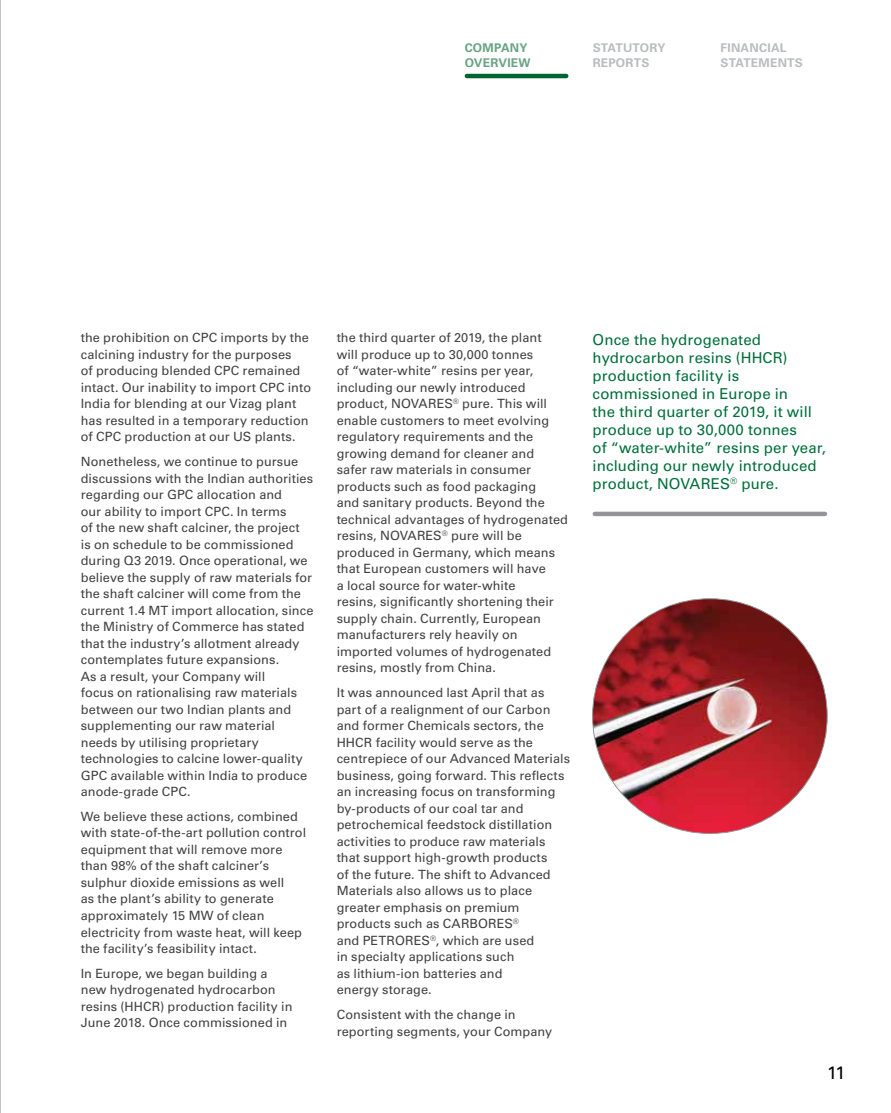
<style>
.page{position:relative;width:891px;height:1113px;background:#fff}
.page>*{position:absolute;margin:0;border:0;box-sizing:border-box;transform-origin:0 0}
.t1{font:18px "Univers LT Std";color:#000}
.t2{font:15px/18px "Univers LT Std";letter-spacing:.005em;color:#006f3b}
.t3{font:12.75px/16.5px "Univers LT Std";letter-spacing:.005em;color:#414042}
.t4{font:700 12px/15px "Univers LT Std";letter-spacing:.02em;color:#8b8e90}
.t5{font:700 12px/15px "Univers LT Std";letter-spacing:.02em;color:#00652e}
</style>
<div class="page">
<img style="left:593px;top:598px;width:234px;height:235px;border-radius:117px">
<hr style="left:467px;top:74px;width:99px;height:4px;background:#00652e">
<hr style="left:0;top:0;width:1px;height:1112px;background:#a7a9ac">
<div style="left:595px;top:511px;width:230px;height:5px;background:#939598"></div>
<p class="t5" style="left:465px;top:40px;width:67px">COMPANY<br>OVERVIEW</p>
<p class="t4" style="left:593px;top:40px;width:74px">STATUTORY<br>REPORTS</p>
<p class="t4" style="left:721px;top:40px;width:84px">FINANCIAL<br>STATEMENTS</p>
<p class="t3" style="left:81px;top:329px;width:232px">the prohibition on CPC imports by the calcining industry for the purposes<br>of producing blended CPC remained intact. Our inability to import CPC into India for blending at our Vizag plant has resulted in a temporary reduction of CPC production at our US plants.</p>
<p class="t3" style="left:81px;top:453px;width:234px">Nonetheless, we continue to pursue discussions with the Indian authorities regarding our GPC allocation and<br>our ability to import CPC. In terms<br>of the new shaft calciner, the project<br>is on schedule to be commissioned during Q3 2019. Once operational, we believe the supply of raw materials for the shaft calciner will come from the current 1.4 MT import allocation, since the Ministry of Commerce has stated that the industry’s allotment already contemplates future expansions.<br>As a result, your Company will<br>focus on rationalising raw materials between our two Indian plants and supplementing our raw material needs by utilising proprietary technologies to calcine lower-quality GPC available within India to produce anode-grade CPC.</p>
<p class="t3" style="left:81px;top:808px;width:227px">We believe these actions, combined with state-of-the-art pollution control equipment that will remove more than 98% of the shaft calciner’s sulphur dioxide emissions as well<br>as the plant’s ability to generate approximately 15 MW of clean electricity from waste heat, will keep the facility’s feasibility intact.</p>
<p class="t3" style="left:81px;top:965px;width:213px">In Europe, we began building a new hydrogenated hydrocarbon resins (HHCR) production facility in<br>June 2018. Once commissioned in</p>
<p class="t3" style="left:337px;top:329px;width:233px">the third quarter of 2019, the plant<br>will produce up to 30,000 tonnes<br>of “water-white” resins per year, including our newly introduced product, NOVARES<sup>®</sup> pure. This will enable customers to meet evolving regulatory requirements and the growing demand for cleaner and<br>safer raw materials in consumer products such as food packaging<br>and sanitary products. Beyond the technical advantages of hydrogenated resins, NOVARES<sup>®</sup> pure will be produced in Germany, which means that European customers will have<br>a local source for water-white<br>resins, significantly shortening their supply chain. Currently, European manufacturers rely heavily on imported volumes of hydrogenated resins, mostly from China.</p>
<p class="t3" style="left:337px;top:684px;width:235px">It was announced last April that as part of a realignment of our Carbon and former Chemicals sectors, the<br>HHCR facility would serve as the centrepiece of our Advanced Materials business, going forward. This reflects an increasing focus on transforming by-products of our coal tar and petrochemical feedstock distillation activities to produce raw materials that support high-growth products<br>of the future. The shift to Advanced<br>Materials also allows us to place greater emphasis on premium products such as CARBORES<sup>®<br></sup>and PETRORES<sup>®</sup>, which are used<br>in specialty applications such<br>as lithium-ion batteries and<br>energy storage.</p>
<p class="t3" style="left:337px;top:1006px;width:217px">Consistent with the change in reporting segments, your Company</p>
<p class="t2" style="left:593px;top:330px;width:235px">Once the hydrogenated hydrocarbon resins (HHCR) production facility is commissioned in Europe in<br>the third quarter of 2019, it will produce up to 30,000 tonnes<br>of “water-white” resins per year, including our newly introduced product, NOVARES<sup>®</sup> pure.</p>
<h1 class="t1" style="left:827px;top:1061px;width:20px">11</h1>
</div>
